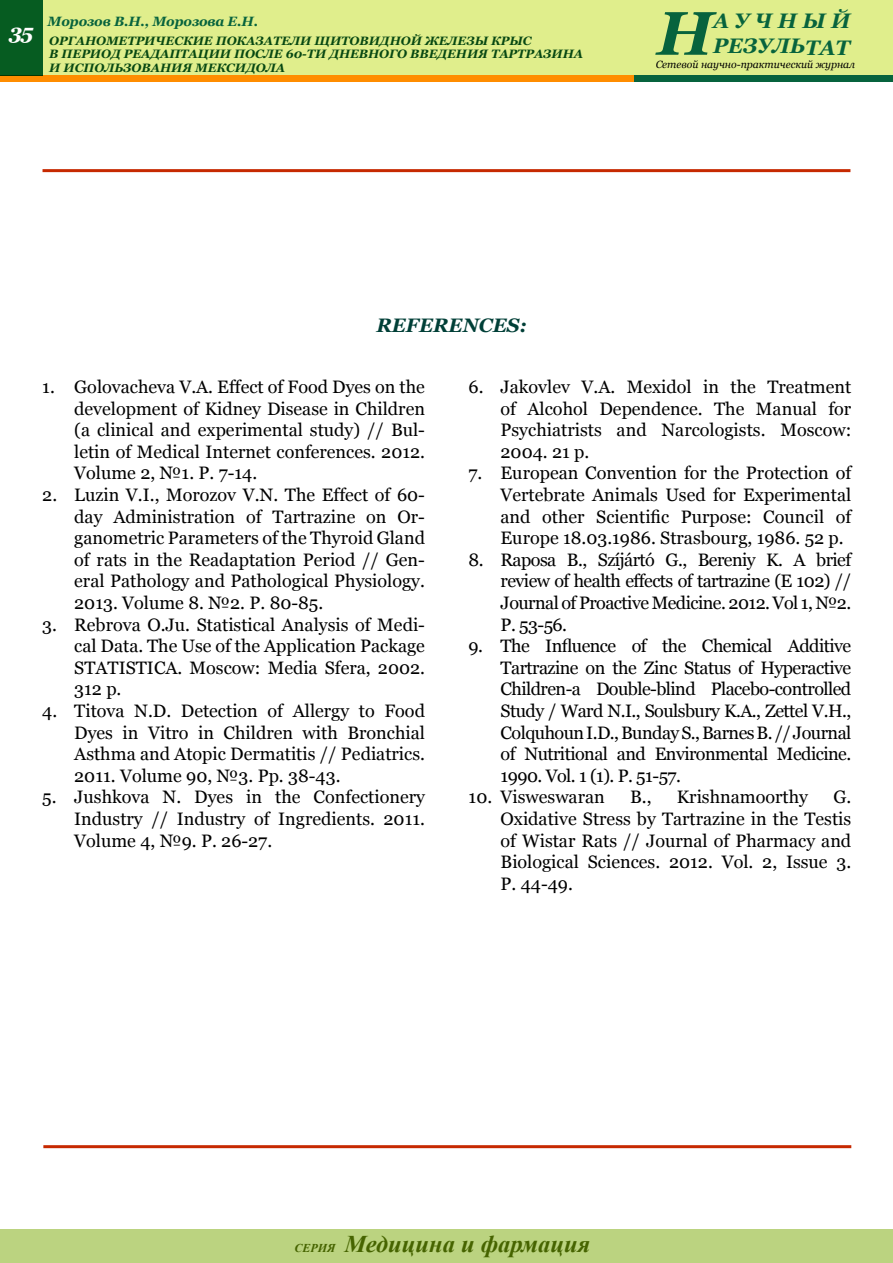
<style>
.page{position:relative;width:893px;height:1263px;background:#fff}
.page>*{position:absolute;margin:0;border:0;box-sizing:border-box;transform-origin:0 0}
.t1{font:italic 700 61.5px "Georgia";color:#07633d}
.t2{font:italic 700 24px "Times New Roman";color:#466400}
.t3{font:italic 700 21px/25.2px "Georgia";color:#07633d}
.t4{font:italic 700 19.5px "Georgia";color:#003f37}
.t5{font:18px/21.6px "Georgia";color:#000;text-align:justify}
.t6{font:italic 700 13.5px "Georgia";letter-spacing:-.01em;color:#07633d}
.t7{font:italic 700 12.15px/13.5px "Georgia";color:#074812}
.t8{font:italic 10.5px "Georgia";color:#000}
.s1{font-size:12px}
</style>
<div class="page">
<div style="left:0;top:1229px;width:893px;height:34px;background:#bbd380"></div>
<div style="left:0;top:0;width:893px;height:81px;background:#e0ee8c"></div>
<div style="left:0;top:75px;width:655px;height:7px;background:#ff8d00"></div>
<div style="left:0;top:0;width:43px;height:75px;background:#065c21"></div>
<div style="left:634px;top:75px;width:259px;height:7px;background:#07633d"></div>
<hr style="left:43px;top:169px;width:807px;height:3px;background:#c62900">
<hr style="left:43px;top:1145px;width:808px;height:3px;background:#c62900">
<p class="t6" style="left:48px;top:13px;width:212px">Морозов В.Н., Морозова Е.Н.</p>
<p class="t7" style="left:49px;top:34px;width:535px;text-indent:-40px"><sup>35</sup> ОРГАНОМЕТРИЧЕСКИЕ ПОКАЗАТЕЛИ ЩИТОВИДНОЙ ЖЕЛЕЗЫ КРЫС<br>В ПЕРИОД РЕАДАПТАЦИИ ПОСЛЕ 60-ТИ ДНЕВНОГО ВВЕДЕНИЯ ТАРТРАЗИНА<br>И ИСПОЛЬЗОВАНИЯ МЕКСИДОЛА</p>
<p class="t3" style="left:713px;top:8px;width:139px">АУЧНЫЙ<br>РЕЗУЛЬТАТ</p>
<h1 class="t1" style="left:657px;top:-2px;width:58px">Н</h1>
<p class="t8" style="left:655px;top:58px;width:201px">Сетевой научно-практический журнал</p>
<p class="t4" style="left:376px;top:314px;width:152px">REFERENCES:</p>
<p class="t5" style="left:74px;top:376px;width:352px;text-indent:-32px">1. Golovacheva V.A. Effect of Food Dyes on the development of Kidney Disease in Children (a clinical and experimental study) // Bul&shy;letin of Medical Internet conferences. 2012.<br>Volume 2, №1. Р. 7-14.</p>
<p class="t5" style="left:74px;top:484px;width:352px;text-indent:-32px">2. Luzin V.I., Morozov V.N. The Effect of 60- day Administration of Tartrazine on Or&shy;ganometric Parameters of the Thyroid Gland of rats in the Readaptation Period // Gen&shy;eral Pathology and Pathological Physiology.<br>2013. Volume 8. №2. P. 80-85.</p>
<p class="t5" style="left:74px;top:613px;width:352px;text-indent:-32px">3. Rebrova O.Ju. Statistical Analysis of Medi&shy;cal Data. The Use of the Application Package STATISTICA. Moscow: Media Sfera, 2002.<br>312 p.</p>
<p class="t5" style="left:74px;top:700px;width:352px;text-indent:-32px">4. Titova N.D. Detection of Allergy to Food Dyes in Vitro in Children with Bronchial Asthma and Atopic Dermatitis // Pediatrics.<br>2011. Volume 90, №3. Pp. 38-43.</p>
<p class="t5" style="left:74px;top:786px;width:352px;text-indent:-32px">5. Jushkova N. Dyes in the Confectionery Industry // Industry of Ingredients. 2011.<br>Volume 4, №9. P. 26-27.</p>
<p class="t5" style="left:501px;top:376px;width:352px;text-indent:-32px">6. Jakovlev V.A. Mexidol in the Treatment of Alcohol Dependence. The Manual for Psychiatrists and Narcologists. Moscow:<br>2004. 21 p.</p>
<p class="t5" style="left:501px;top:462px;width:352px;text-indent:-32px">7. European Convention for the Protection of Vertebrate Animals Used for Experimental and other Scientific Purpose: Council of Europe 18.03.1986. Strasbourg, 1986. 52 p.</p>
<p class="t5" style="left:501px;top:549px;width:352px;text-indent:-32px">8. Raposa B., Szíjártó G., Bereniy K. A brief review of health effects of tartrazine (Е 102) // Journal of Proactive Medicine. 2012. Vol 1, №2.<br>Р. 53-56.</p>
<p class="t5" style="left:501px;top:635px;width:352px;text-indent:-32px">9. The Influence of the Chemical Additive Tartrazine on the Zinc Status of Hyperactive Children-a Double-blind Placebo-controlled Study / Ward N.I., Soulsbury K.A., Zettel V.H., Colquhoun I.D., Bunday S., Barnes B. // Journal of Nutritional and Environmental Medicine.<br>1990. Vol. 1 (1). Р. 51-57.</p>
<p class="t5" style="left:469px;top:786px;width:138px">10. Visweswaran</p>
<p class="t5" style="left:630px;top:786px;width:23px">B.,</p>
<p class="t5" style="left:677px;top:786px;width:133px">Krishnamoorthy</p>
<p class="t5" style="left:501px;top:786px;width:352px;text-indent:333px">G.<br>Oxidative Stress by Tartrazine in the Testis of Wistar Rats // Journal of Pharmacy and Biological Sciences. 2012. Vol. 2, Issue 3.<br>P. 44-49.</p>
<h2 class="t2" style="left:294px;top:1227px;width:297px"><span class="s1">СЕРИЯ</span> Медицина и фармация</h2>
</div>
